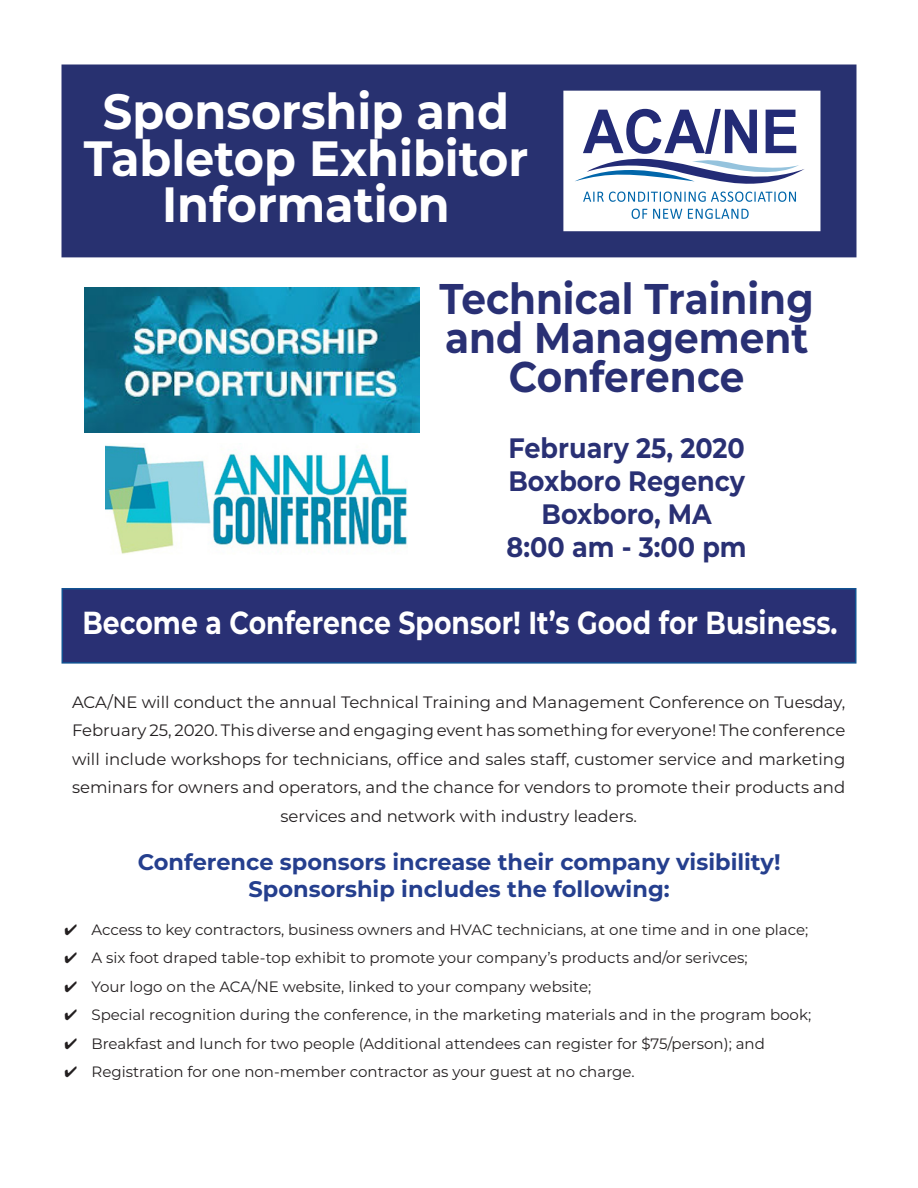
<style>
.page{position:relative;width:918px;height:1188px;background:#fff}
.page>*{position:absolute;margin:0;border:0;box-sizing:border-box;transform-origin:0 0}
.t1{font:700 49.5px "Montserrat";color:#fff;scale:.93 1}
.t2{font:700 42.9px "Montserrat";color:#293074;scale:.91 1}
.t3{font:700 31.8px "Montserrat";color:#fff;scale:.84 1}
.t4{font:700 28.05px "Montserrat";color:#293074;scale:.91 1}
.t5{font:700 22.5px "Montserrat";color:#253f8e}
.t6{font:16.5px/28.5px "Montserrat";color:#231f20;text-align:center}
.t7{font:15px "Montserrat";color:#231f20}
</style>
<div class="page">
<div style="left:62px;top:64px;width:794px;height:193px;background:#283170;border:2px solid #283170"></div>
<div style="left:564px;top:92px;width:255px;height:138px;background:#fff"></div>
<svg style="left:575px;top:109px;width:230px;height:110px"></svg>
<div style="left:563px;top:91px;width:257px;height:140px;border:2px solid #fff"></div>
<div style="left:62px;top:589px;width:794px;height:74px;background:#293074"></div>
<div style="left:62px;top:588px;width:794px;height:76px;border:2px solid #125392"></div>
<img style="left:105px;top:445px;width:302px;height:109px">
<img style="left:85px;top:288px;width:335px;height:144px">
<p class="t1" style="left:103px;top:76px;width:438px">Sponsorship and</p>
<p class="t1" style="left:84px;top:122px;width:480px">Tabletop Exhibitor</p>
<p class="t1" style="left:162px;top:169px;width:311px">Information</p>
<p class="t2" style="left:440px;top:268px;width:413px">Technical Training</p>
<p class="t2" style="left:445px;top:307px;width:401px">and Management</p>
<p class="t2" style="left:509px;top:346px;width:260px">Conference</p>
<p class="t4" style="left:509px;top:427px;width:261px">February 25, 2020</p>
<p class="t4" style="left:508px;top:460px;width:261px">Boxboro Regency</p>
<p class="t4" style="left:542px;top:493px;width:189px">Boxboro, MA</p>
<p class="t4" style="left:507px;top:526px;width:265px">8:00 am - 3:00 pm</p>
<p class="t3" style="left:83px;top:600px;width:900px">Become a Conference Sponsor! It’s Good for Business.</p>
<p class="t6" style="left:72px;top:687px;width:775px">ACA/NE will conduct the annual Technical Training and Management Conference on Tuesday, February 25, 2020. This diverse and engaging event has something for everyone! The conference will include workshops for technicians, office and sales staff, customer service and marketing seminars for owners and operators, and the chance for vendors to promote their products and services and network with industry leaders.</p>
<p class="t5" style="left:138px;top:846px;width:644px">Conference sponsors increase their company visibility!</p>
<p class="t5" style="left:249px;top:873px;width:423px">Sponsorship includes the following:</p>
<p class="t7" style="left:64px;top:919px;width:745px">✔ Access to key contractors, business owners and HVAC technicians, at one time and in one place;</p>
<p class="t7" style="left:64px;top:948px;width:685px">✔ A six foot draped table-top exhibit to promote your company’s products and/or serivces;</p>
<p class="t7" style="left:64px;top:976px;width:528px">✔ Your logo on the ACA/NE website, linked to your company website;</p>
<p class="t7" style="left:64px;top:1005px;width:748px">✔ Special recognition during the conference, in the marketing materials and in the program book;</p>
<p class="t7" style="left:64px;top:1033px;width:702px">✔ Breakfast and lunch for two people (Additional attendees can register for $75/person); and</p>
<p class="t7" style="left:64px;top:1062px;width:572px">✔ Registration for one non-member contractor as your guest at no charge.</p>
</div>
